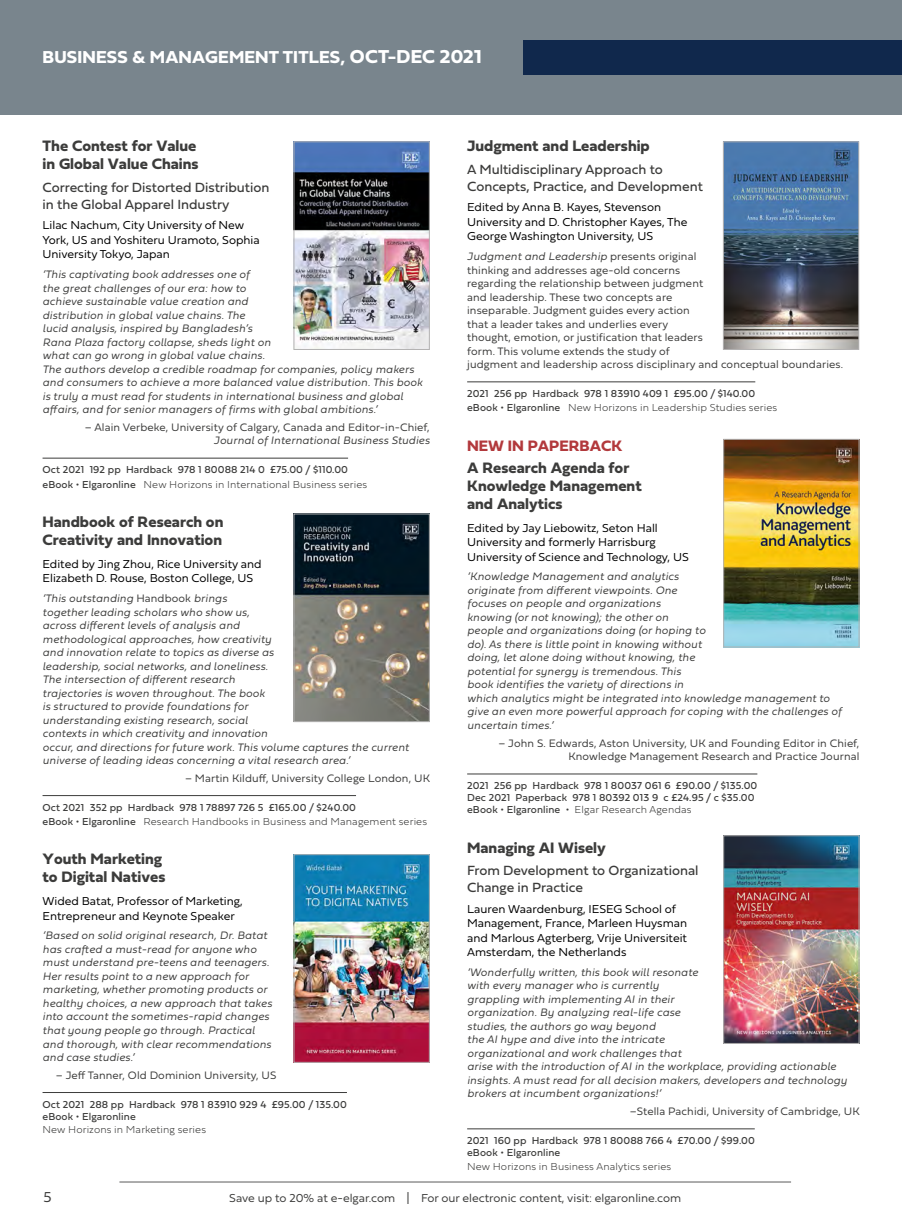
<style>
.page{position:relative;width:902px;height:1225px;background:#fff}
.page>*{position:absolute;margin:0;border:0;box-sizing:border-box;transform-origin:0 0}
.t1{font:700 18px "Fieldwork Hum";letter-spacing:.01em;color:#fff}
.t2{font:700 15.75px/18px "Fieldwork Hum";color:#3c3c3b}
.t3{font:700 15.75px "Fieldwork Hum";color:#b2393c}
.t4{font:15px "Fieldwork Hum Light";color:#3c3c3b}
.t5{font:13.8px/16.5px "Fieldwork Hum";color:#3c3c3b}
.t6{font:12px/14.4px "Fieldwork Hum Light";color:#000}
.t7{font:12px "Fieldwork Hum Light";color:#3c3c3b}
.t8{font:italic 300 11.25px/13.5px "Fieldwork";letter-spacing:.01em;color:#3c3c3b}
.t9{font:11.25px/13.5px "Fieldwork Hum Light";letter-spacing:.01em;color:#3c3c3b}
.t10{font:10.5px/12px "Fieldwork Hum";letter-spacing:.01em;color:#3c3c3b}
.t11{font:100 10.5px "Fieldwork Hum";letter-spacing:.01em;color:#3c3c3b}
.s1{font-size:19.5px}
.s2{font-weight:100}
.s3{font-family:"Fieldwork Hum Light";font-weight:400;font-style:normal}
.s4{font-size:18px}
</style>
<div class="page">
<hr style="left:119px;top:1181px;width:672px;height:1px;background:#3c3c3b">
<div style="left:0;top:0;width:901px;height:115px;background:#79858d"></div>
<div style="left:523px;top:40px;width:378px;height:34px;background:#10284c"></div>
<hr style="left:467px;top:381px;width:288px;height:1px;background:#3c3c3b">
<hr style="left:467px;top:773px;width:290px;height:1px;background:#3c3c3b">
<hr style="left:467px;top:1128px;width:287px;height:1px;background:#3c3c3b">
<hr style="left:43px;top:458px;width:305px;height:1px;background:#3c3c3b">
<hr style="left:43px;top:795px;width:313px;height:1px;background:#3c3c3b">
<hr style="left:43px;top:1092px;width:304px;height:1px;background:#3c3c3b">
<img style="left:725px;top:441px;width:132px;height:204px">
<div style="left:723px;top:439px;width:136px;height:208px;border:1px solid #b3b2b2"></div>
<img style="left:725px;top:837px;width:132px;height:204px">
<div style="left:723px;top:835px;width:136px;height:208px;border:1px solid #b3b2b2"></div>
<img style="left:295px;top:856px;width:132px;height:204px">
<div style="left:293px;top:854px;width:136px;height:208px;border:1px solid #b3b2b2"></div>
<img style="left:725px;top:143px;width:132px;height:205px">
<div style="left:723px;top:141px;width:136px;height:209px;border:1px solid #b3b2b2"></div>
<img style="left:295px;top:143px;width:132px;height:205px">
<div style="left:293px;top:141px;width:136px;height:209px;border:1px solid #b3b2b2"></div>
<img style="left:295px;top:515px;width:132px;height:205px">
<div style="left:293px;top:513px;width:136px;height:209px;border:1px solid #b3b2b2"></div>
<h1 class="t1" style="left:43px;top:43px;width:440px">BUSINESS &amp; MANAGEMENT TITLES, <span class="s1">OCT-DEC 2021</span></h1>
<h2 class="t2" style="left:43px;top:136px;width:157px">The Contest for Value in Global Value Chains</h2>
<p class="t5" style="left:43px;top:179px;width:228px">Correcting for Distorted Distribution in the Global Apparel Industry</p>
<p class="t6" style="left:43px;top:218px;width:219px">Lilac Nachum, City University of New<br>York, US and Yoshiteru Uramoto, Sophia<br>University Tokyo, Japan</p>
<p class="t8" style="left:43px;top:267px;width:381px">‘This captivating book addresses one of<br>the great challenges of our era: how to<br>achieve sustainable value creation and<br>distribution in global value chains. The<br>lucid analysis, inspired by Bangladesh’s<br>Rana Plaza factory collapse, sheds light on<br>what can go wrong in global value chains.<br>The authors develop a credible roadmap for companies, policy makers and consumers to achieve a more balanced value distribution. This book is truly a must read for students in international business and global affairs, and for senior managers of firms with global ambitions.’</p>
<p class="t9" style="left:85px;top:420px;width:346px">– Alain Verbeke, University of Calgary, Canada and Editor-in-Chief,</p>
<p class="t8" style="left:214px;top:433px;width:217px">Journal of International Business Studies</p>
<p class="t10" style="left:43px;top:462px;width:326px;line-height:14.1px">Oct 2021 192 pp Hardback 978 1 80088 214 0 £75.00 / $110.00 eBook • Elgaronline <span class="s2">New Horizons in International Business series</span></p>
<h2 class="t2" style="left:43px;top:512px;width:182px">Handbook of Research on<br>Creativity and Innovation</h2>
<p class="t6" style="left:43px;top:556px;width:221px">Edited by Jing Zhou, Rice University and<br>Elizabeth D. Rouse, Boston College, US</p>
<p class="t8" style="left:43px;top:591px;width:368px">‘This outstanding <span class="s3">Handbook</span> brings<br>together leading scholars who show us,<br>across different levels of analysis and<br>methodological approaches, how creativity<br>and innovation relate to topics as diverse as<br>leadership, social networks, and loneliness.<br>The intersection of different research<br>trajectories is woven throughout. The book<br>is structured to provide foundations for<br>understanding existing research, social<br>contexts in which creativity and innovation<br>occur, and directions for future work. This volume captures the current universe of leading ideas concerning a vital research area.’</p>
<p class="t9" style="left:185px;top:771px;width:246px">– Martin Kilduff, University College London, UK</p>
<p class="t10" style="left:43px;top:800px;width:386px;line-height:14.1px">Oct 2021 352 pp Hardback 978 1 78897 726 5 £165.00 / $240.00<br>eBook • Elgaronline <span class="s2">Research Handbooks in Business and Management series</span></p>
<h2 class="t2" style="left:43px;top:849px;width:124px">Youth Marketing to Digital Natives</h2>
<p class="t6" style="left:43px;top:893px;width:202px">Wided Batat, Professor of Marketing,<br>Entrepreneur and Keynote Speaker</p>
<p class="t8" style="left:43px;top:928px;width:231px">‘Based on solid original research, Dr. Batat has crafted a must-read for anyone who must understand pre-teens and teenagers.<br>Her results point to a new approach for marketing, whether promoting products or healthy choices, a new approach that takes into account the sometimes-rapid changes that young people go through. Practical and thorough, with clear recommendations and case studies.’</p>
<p class="t9" style="left:56px;top:1067px;width:222px">– Jeff Tanner, Old Dominion University, US</p>
<p class="t10" style="left:43px;top:1097px;width:306px">Oct 2021 288 pp Hardback 978 1 83910 929 4 £95.00 / 135.00 eBook • Elgaronline</p>
<p class="t11" style="left:43px;top:1121px;width:165px">New Horizons in Marketing series</p>
<h2 class="t2" style="left:467px;top:136px;width:184px">Judgment and Leadership</h2>
<p class="t5" style="left:467px;top:161px;width:237px">A Multidisciplinary Approach to<br>Concepts, Practice, and Development</p>
<p class="t6" style="left:467px;top:200px;width:222px">Edited by Anna B. Kayes, Stevenson<br>University and D. Christopher Kayes, The<br>George Washington University, US</p>
<p class="t8" style="left:467px;top:249px;width:231px">Judgment and Leadership <span class="s3">presents original</span></p>
<p class="t9" style="left:467px;top:262px;width:377px">thinking and addresses age-old concerns<br>regarding the relationship between judgment<br>and leadership. These two concepts are<br>inseparable. Judgment guides every action<br>that a leader takes and underlies every<br>thought, emotion, or justification that leaders<br>form. This volume extends the study of<br>judgment and leadership across disciplinary and conceptual boundaries.</p>
<p class="t10" style="left:467px;top:386px;width:312px;line-height:14.1px">2021 256 pp Hardback 978 1 83910 409 1 £95.00 / $140.00 eBook • Elgaronline <span class="s2">New Horizons in Leadership Studies series</span></p>
<h2 class="t3" style="left:467px;top:433px;width:157px">NEW IN PAPERBACK</h2>
<h2 class="t2" style="left:467px;top:458px;width:176px">A Research Agenda for<br>Knowledge Management and Analytics</h2>
<p class="t6" style="left:467px;top:520px;width:223px">Edited by Jay Liebowitz, Seton Hall<br>University and formerly Harrisburg<br>University of Science and Technology, US</p>
<p class="t8" style="left:467px;top:569px;width:376px">‘Knowledge Management and analytics<br>originate from different viewpoints. One<br>focuses on people and organizations<br>knowing (or not knowing); the other on<br>people and organizations doing (or hoping to<br>do). As there is little point in knowing without<br>doing, let alone doing without knowing, the<br>potential for synergy is tremendous. This<br>book identifies the variety of directions in<br>which analytics might be integrated into knowledge management to give an even more powerful approach for coping with the challenges of uncertain times.’</p>
<p class="t9" style="left:498px;top:735px;width:362px;text-align:right">– John S. Edwards, Aston University, UK and Founding Editor in Chief,<br>Knowledge Management Research and Practice Journal</p>
<p class="t10" style="left:467px;top:779px;width:292px">2021 256 pp Hardback 978 1 80037 061 6 £90.00 / $135.00<br>Dec 2021 Paperback 978 1 80392 013 9 c £24.95 / c $35.00 eBook • Elgaronline • <span class="s2">Elgar Research Agendas</span></p>
<h2 class="t2" style="left:467px;top:837px;width:140px">Managing AI Wisely</h2>
<p class="t5" style="left:467px;top:862px;width:233px">From Development to Organizational<br>Change in Practice</p>
<p class="t6" style="left:467px;top:901px;width:221px">Lauren Waardenburg, IESEG School of Management, France, Marleen Huysman and Marlous Agterberg, Vrije Universiteit Amsterdam, the Netherlands</p>
<p class="t8" style="left:467px;top:964px;width:381px">‘Wonderfully written, this book will resonate<br>with every manager who is currently<br>grappling with implementing AI in their<br>organization. By analyzing real-life case<br>studies, the authors go way beyond<br>the AI hype and dive into the intricate<br>organizational and work challenges that<br>arise with the introduction of AI in the workplace, providing actionable insights. A must read for all decision makers, developers and technology brokers at incumbent organizations!’</p>
<p class="t9" style="left:629px;top:1104px;width:231px">–Stella Pachidi, University of Cambridge, UK</p>
<p class="t10" style="left:467px;top:1134px;width:289px">2021 160 pp Hardback 978 1 80088 766 4 £70.00 / $99.00 eBook • Elgaronline</p>
<p class="t11" style="left:467px;top:1157px;width:206px">New Horizons in Business Analytics series</p>
<h3 class="t4" style="left:44px;top:1184px;width:10px">5</h3>
<p class="t7" style="left:229px;top:1188px;width:453px">Save up to 20% at e-elgar.com <span class="s4">I</span> For our electronic content, visit: elgaronline.com</p>
</div>
